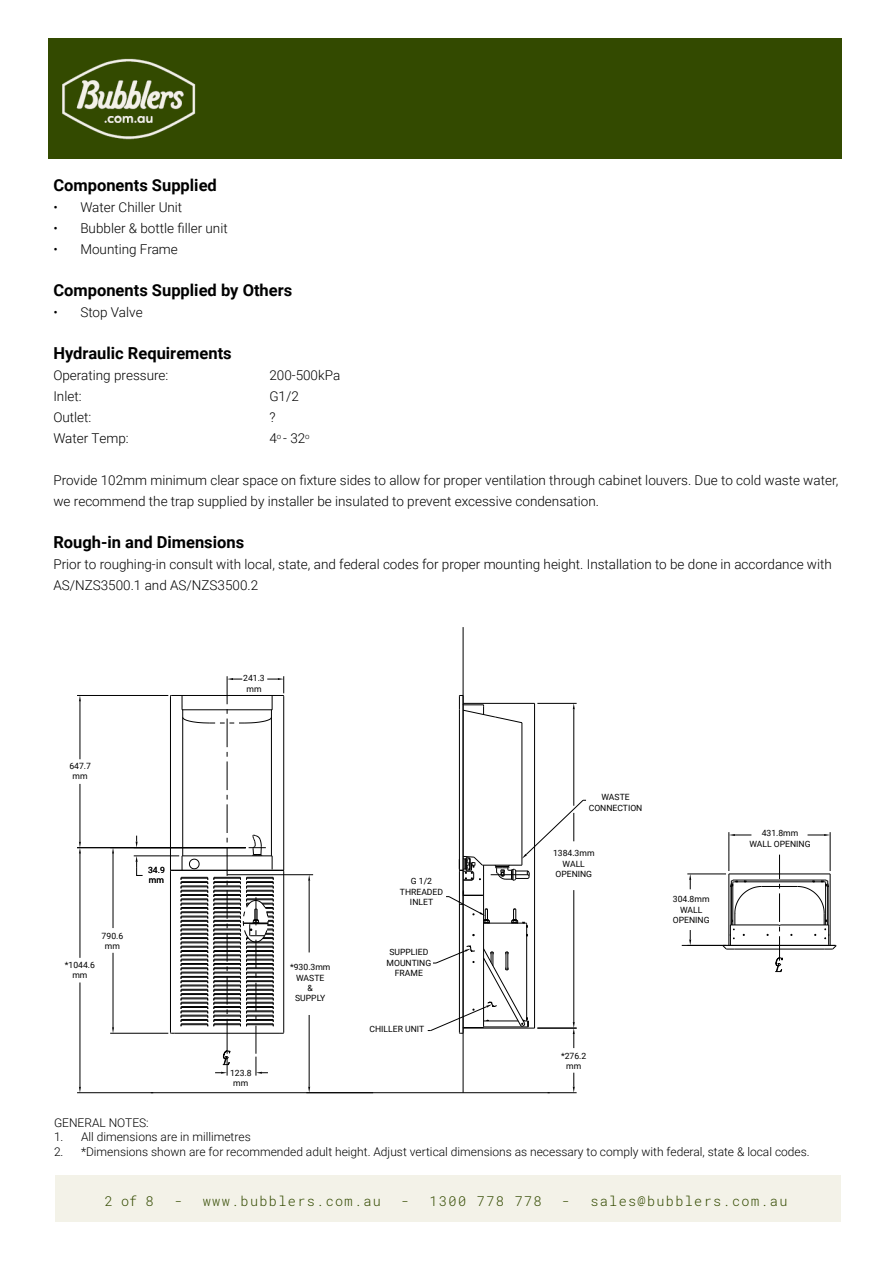
<style>
.page{position:relative;width:893px;height:1263px;background:#fff}
.page>*{position:absolute;margin:0;border:0;box-sizing:border-box;transform-origin:0 0}
.t1{font:700 16.5px "Roboto";color:#000}
.t2{font:300 13.5px/21px "Roboto";color:#000}
.t3{font:300 13.5px "Roboto Mono";letter-spacing:.1em;color:#334a00}
.t4{font:300 12px "Roboto";color:#000}
.t5{font:8.55px/10.4px "Roboto";color:#000;text-align:center}
</style>
<div class="page">
<div style="left:48px;top:38px;width:794px;height:121px;background:#334a00"></div>
<div style="left:55px;top:1176px;width:785px;height:46px;background:#f3f2e8"></div>
<img style="left:62px;top:58px;width:134px;height:82px">
<hr style="left:174px;top:1033px;width:106px;height:1px;background:#010101">
<hr style="left:170px;top:871px;width:1px;height:161px;background:#010101">
<hr style="left:170px;top:870px;width:114px;height:1px;background:#010101">
<hr style="left:171px;top:695px;width:112px;height:1px;background:#010101">
<hr style="left:170px;top:696px;width:1px;height:174px;background:#010101">
<hr style="left:734px;top:881px;width:91px;height:1px;background:#010101">
<hr style="left:734px;top:949px;width:90px;height:1px;background:#010101">
<hr style="left:762px;top:886px;width:35px;height:1px;background:#010101">
<hr style="left:733px;top:880px;width:93px;height:1px;background:#010101">
<hr style="left:730px;top:925px;width:49px;height:1px;background:#010101">
<hr style="left:780px;top:925px;width:49px;height:1px;background:#010101">
<svg style="left:790px;top:880px;width:47px;height:70px"></svg>
<hr style="left:484px;top:923px;width:42px;height:1px;background:#010101">
<hr style="left:526px;top:924px;width:1px;height:97px;background:#010101">
<hr style="left:459px;top:871px;width:1px;height:33px;background:#010101">
<hr style="left:459px;top:709px;width:1px;height:161px;background:#010101">
<hr style="left:522px;top:723px;width:1px;height:142px;background:#010101">
<hr style="left:459px;top:904px;width:1px;height:128px;background:#010101">
<hr style="left:483px;top:895px;width:1px;height:131px;background:#010101">
<hr style="left:483px;top:865px;width:1px;height:30px;background:#010101">
<svg style="left:459px;top:695px;width:64px;height:29px"></svg>
<svg style="left:511px;top:909px;width:17px;height:19px"></svg>
<svg style="left:722px;top:880px;width:47px;height:70px"></svg>
<hr style="left:151px;top:1092px;width:399px;height:1px;background:#010101">
<hr style="left:463px;top:627px;width:1px;height:466px;background:#010101">
<hr style="left:534px;top:703px;width:1px;height:325px;background:#010101">
<hr style="left:134px;top:856px;width:45px;height:1px;background:#010101">
<svg style="left:136px;top:836px;width:2px;height:11px"></svg>
<svg style="left:136px;top:856px;width:7px;height:20px"></svg>
<hr style="left:110px;top:1033px;width:58px;height:1px;background:#010101">
<hr style="left:113px;top:854px;width:1px;height:74px;background:#010101">
<hr style="left:113px;top:953px;width:1px;height:74px;background:#010101">
<svg style="left:112px;top:848px;width:2px;height:6px"></svg>
<svg style="left:112px;top:1027px;width:2px;height:6px"></svg>
<hr style="left:77px;top:1092px;width:76px;height:1px;background:#010101">
<hr style="left:80px;top:854px;width:1px;height:104px;background:#010101">
<hr style="left:80px;top:982px;width:1px;height:105px;background:#010101">
<svg style="left:79px;top:1087px;width:2px;height:6px"></svg>
<hr style="left:77px;top:847px;width:169px;height:1px;background:#010101">
<hr style="left:77px;top:695px;width:91px;height:1px;background:#010101">
<hr style="left:80px;top:784px;width:1px;height:58px;background:#010101">
<hr style="left:80px;top:701px;width:1px;height:58px;background:#010101">
<svg style="left:79px;top:842px;width:2px;height:12px"></svg>
<hr style="left:682px;top:945px;width:153px;height:1px;background:#010101">
<hr style="left:729px;top:874px;width:101px;height:1px;background:#010101">
<hr style="left:830px;top:874px;width:1px;height:71px;background:#010101">
<hr style="left:729px;top:874px;width:1px;height:71px;background:#010101">
<svg style="left:775px;top:855px;width:9px;height:117px"></svg>
<svg style="left:181px;top:676px;width:103px;height:399px"></svg>
<svg style="left:446px;top:890px;width:44px;height:34px"></svg>
<hr style="left:687px;top:874px;width:39px;height:1px;background:#010101">
<svg style="left:689px;top:874px;width:2px;height:15px"></svg>
<svg style="left:689px;top:930px;width:2px;height:15px"></svg>
<hr style="left:830px;top:832px;width:1px;height:39px;background:#010101">
<hr style="left:729px;top:832px;width:1px;height:39px;background:#010101">
<svg style="left:807px;top:834px;width:23px;height:2px"></svg>
<svg style="left:729px;top:834px;width:22px;height:2px"></svg>
<svg style="left:428px;top:946px;width:101px;height:88px"></svg>
<hr style="left:463px;top:1028px;width:72px;height:1px;background:#010101">
<hr style="left:463px;top:703px;width:72px;height:1px;background:#010101">
<hr style="left:537px;top:703px;width:40px;height:1px;background:#010101">
<hr style="left:573px;top:890px;width:1px;height:132px;background:#010101">
<hr style="left:573px;top:709px;width:1px;height:97px;background:#010101">
<svg style="left:459px;top:800px;width:127px;height:81px"></svg>
<hr style="left:227px;top:874px;width:86px;height:1px;background:#010101">
<hr style="left:309px;top:881px;width:1px;height:71px;background:#010101">
<hr style="left:309px;top:1015px;width:1px;height:72px;background:#010101">
<svg style="left:308px;top:875px;width:2px;height:6px"></svg>
<hr style="left:537px;top:1028px;width:40px;height:1px;background:#010101">
<svg style="left:548px;top:1073px;width:29px;height:20px"></svg>
<svg style="left:573px;top:1022px;width:2px;height:26px"></svg>
<p class="t1" style="left:53px;top:174px;width:165px">Components Supplied</p>
<p class="t2" style="left:53px;top:196px;width:130px">• Water Chiller Unit</p>
<p class="t2" style="left:53px;top:217px;width:176px">• Bubbler &amp; bottle filler unit</p>
<p class="t2" style="left:53px;top:238px;width:126px">• Mounting Frame</p>
<p class="t1" style="left:53px;top:279px;width:240px">Components Supplied by Others</p>
<p class="t2" style="left:53px;top:301px;width:91px">• Stop Valve</p>
<p class="t1" style="left:53px;top:342px;width:180px">Hydraulic Requirements</p>
<p class="t2" style="left:53px;top:364px;width:117px">Operating pressure:</p>
<p class="t2" style="left:269px;top:364px;width:72px">200-500kPa</p>
<p class="t2" style="left:53px;top:385px;width:30px">Inlet:</p>
<p class="t2" style="left:269px;top:385px;width:31px">G1/2</p>
<p class="t2" style="left:53px;top:406px;width:40px">Outlet:</p>
<p class="t2" style="left:269px;top:406px;width:8px">?</p>
<p class="t2" style="left:53px;top:427px;width:77px">Water Temp:</p>
<p class="t2" style="left:269px;top:427px;width:42px">4<sup>o</sup> - 32<sup>o</sup></p>
<p class="t2" style="left:53px;top:469px;width:786px">Provide 102mm minimum clear space on fixture sides to allow for proper ventilation through cabinet louvers. Due to cold waste water, we recommend the trap supplied by installer be insulated to prevent excessive condensation.</p>
<p class="t1" style="left:53px;top:531px;width:192px">Rough-in and Dimensions</p>
<p class="t2" style="left:53px;top:553px;width:780px">Prior to roughing-in consult with local, state, and federal codes for proper mounting height. Installation to be done in accordance with<br>AS/NZS3500.1 and AS/NZS3500.2</p>
<p class="t5" style="left:69px;top:760px;width:23px">647.7 mm</p>
<p class="t5" style="left:102px;top:930px;width:23px">790.6 mm</p>
<p class="t5" style="left:148px;top:864px;width:18px;text-align:left">34.9 mm</p>
<p class="t5" style="left:243px;top:673px;width:23px">241.3 mm</p>
<p class="t5" style="left:65px;top:959px;width:32px">*1044.6 mm</p>
<p class="t5" style="left:290px;top:962px;width:42px">*930.3mm<br>WASTE<br>&amp;<br>SUPPLY</p>
<p class="t5" style="left:230px;top:1067px;width:23px">123.8 mm</p>
<p class="t5" style="left:400px;top:876px;width:45px">G 1/2<br>THREADED<br>INLET</p>
<p class="t5" style="left:387px;top:947px;width:46px">SUPPLIED<br>MOUNTING<br>FRAME</p>
<p class="t5" style="left:369px;top:1024px;width:56px">CHILLER UNIT</p>
<p class="t5" style="left:589px;top:792px;width:55px">WASTE<br>CONNECTION</p>
<p class="t5" style="left:553px;top:848px;width:43px">1384.3mm<br>WALL<br>OPENING</p>
<p class="t5" style="left:673px;top:894px;width:38px">304.8mm<br>WALL<br>OPENING</p>
<p class="t5" style="left:749px;top:828px;width:63px">431.8mm<br>WALL OPENING</p>
<p class="t5" style="left:561px;top:1050px;width:27px">*276.2 mm</p>
<p class="t4" style="left:54px;top:1114px;width:96px">GENERAL NOTES:</p>
<p class="t4" style="left:54px;top:1129px;width:198px">1. All dimensions are in millimetres</p>
<p class="t4" style="left:54px;top:1143px;width:757px">2. *Dimensions shown are for recommended adult height. Adjust vertical dimensions as necessary to comply with federal, state &amp; local codes.</p>
<p class="t3" style="left:105px;top:1191px;width:50px">2 of 8</p>
<p class="t3" style="left:174px;top:1191px;width:208px">- www.bubblers.com.au</p>
<p class="t3" style="left:401px;top:1191px;width:142px">- 1300 778 778</p>
<p class="t3" style="left:562px;top:1191px;width:227px">- sales@bubblers.com.au</p>
</div>
